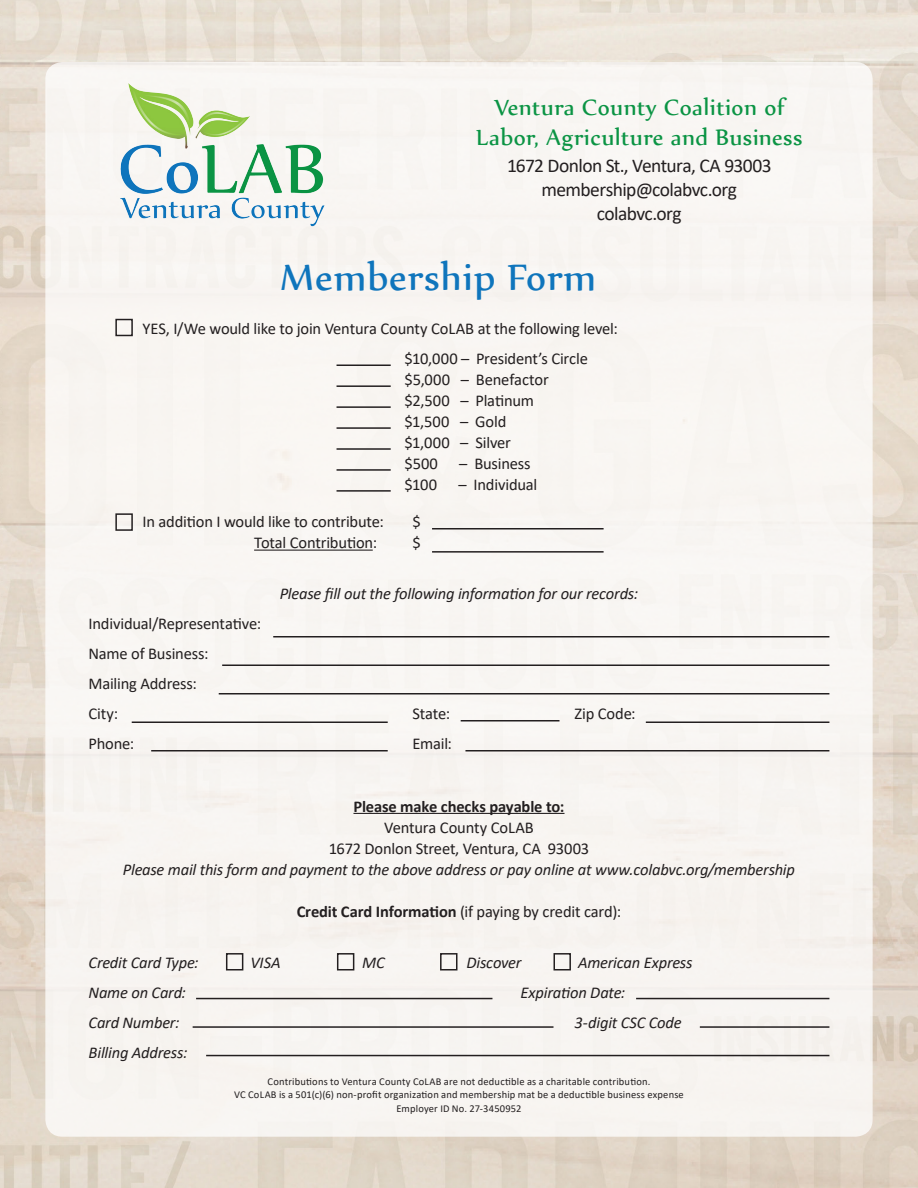
<style>
.page{position:relative;width:918px;height:1188px;background:#fff}
.page>*{position:absolute;margin:0;border:0;box-sizing:border-box;transform-origin:0 0}
.t1{font:45px "Nyala";letter-spacing:.02em;color:#0f75bc}
.t2{font:27px "Nyala";letter-spacing:.02em;color:#0b9444}
.t3{font:19.5px "Calibri";letter-spacing:-.035em;color:#231f20}
.t4{font:16.5px "Calibri";letter-spacing:-.01em;color:#231f20}
.t5{font:italic 16.5px "Calibri";letter-spacing:-.015em;color:#231f20}
.t6{font:700 16.5px "Calibri";letter-spacing:-.01em;color:#231f20}
.t7{font:10.5px "Calibri";letter-spacing:.015em;color:#231f20}
.s1{font-weight:700}
</style>
<div class="page">
<img style="left:0;top:0;width:918px;height:1188px">
<div style="left:45px;top:62px;width:828px;height:1075px;background:#f8f5f2;border-radius:17px"></div>
<img style="left:120px;top:83px;width:205px;height:144px">
<div style="left:115px;top:319px;width:18px;height:17px;border:2px solid #231f20"></div>
<hr style="left:337px;top:365px;width:54px;height:1px;background:#231f20">
<hr style="left:337px;top:385px;width:54px;height:2px;background:#231f20">
<hr style="left:337px;top:427px;width:54px;height:2px;background:#231f20">
<hr style="left:337px;top:469px;width:54px;height:2px;background:#231f20">
<hr style="left:337px;top:406px;width:54px;height:2px;background:#231f20">
<hr style="left:337px;top:448px;width:54px;height:2px;background:#231f20">
<hr style="left:337px;top:490px;width:54px;height:2px;background:#231f20">
<hr style="left:254px;top:550px;width:119px;height:1px;background:#231f20">
<div style="left:115px;top:513px;width:18px;height:18px;border:2px solid #231f20"></div>
<hr style="left:432px;top:528px;width:172px;height:2px;background:#231f20">
<hr style="left:432px;top:551px;width:172px;height:2px;background:#231f20">
<hr style="left:353px;top:813px;width:212px;height:1px;background:#231f20">
<hr style="left:273px;top:636px;width:556px;height:2px;background:#231f20">
<hr style="left:222px;top:665px;width:607px;height:1px;background:#231f20">
<hr style="left:219px;top:693px;width:610px;height:2px;background:#231f20">
<hr style="left:132px;top:722px;width:256px;height:1px;background:#231f20">
<hr style="left:646px;top:722px;width:183px;height:1px;background:#231f20">
<hr style="left:461px;top:720px;width:98px;height:2px;background:#231f20">
<hr style="left:151px;top:750px;width:237px;height:2px;background:#231f20">
<hr style="left:465px;top:750px;width:364px;height:2px;background:#231f20">
<div style="left:226px;top:953px;width:17px;height:17px;border:2px solid #231f20"></div>
<div style="left:337px;top:953px;width:17px;height:17px;border:2px solid #231f20"></div>
<div style="left:440px;top:953px;width:18px;height:17px;border:2px solid #231f20"></div>
<div style="left:554px;top:953px;width:17px;height:17px;border:2px solid #231f20"></div>
<hr style="left:196px;top:998px;width:296px;height:1px;background:#231f20">
<hr style="left:193px;top:1026px;width:361px;height:2px;background:#231f20">
<hr style="left:206px;top:1055px;width:623px;height:1px;background:#231f20">
<hr style="left:636px;top:998px;width:193px;height:1px;background:#231f20">
<hr style="left:700px;top:1026px;width:129px;height:2px;background:#231f20">
<p class="t2" style="left:494px;top:91px;width:291px">Ventura County Coalition of</p>
<p class="t2" style="left:476px;top:121px;width:328px">Labor, Agriculture and Business</p>
<p class="t3" style="left:507px;top:152px;width:266px">1672 Donlon St., Ventura, CA 93003</p>
<p class="t3" style="left:542px;top:176px;width:197px">membership@colabvc.org</p>
<p class="t3" style="left:597px;top:200px;width:86px">colabvc.org</p>
<p class="t1" style="left:281px;top:249px;width:317px">Membership Form</p>
<p class="t4" style="left:143px;top:317px;width:477px">YES, I/We would like to join Ventura County CoLAB at the following level:</p>
<p class="t4" style="left:405px;top:347px;width:185px">$10,000 – President’s Circle</p>
<p class="t4" style="left:405px;top:368px;width:146px">$5,000 – Benefactor</p>
<p class="t4" style="left:405px;top:389px;width:131px">$2,500 – Platinum</p>
<p class="t4" style="left:405px;top:410px;width:103px">$1,500 – Gold</p>
<p class="t4" style="left:405px;top:431px;width:108px">$1,000 – Silver</p>
<p class="t4" style="left:405px;top:452px;width:35px">$500</p>
<p class="t4" style="left:459px;top:452px;width:73px">– Business</p>
<p class="t4" style="left:405px;top:473px;width:34px">$100</p>
<p class="t4" style="left:458px;top:473px;width:80px">– Individual</p>
<p class="t4" style="left:143px;top:510px;width:243px">In addition I would like to contribute:</p>
<p class="t4" style="left:413px;top:510px;width:10px">$</p>
<p class="t4" style="left:254px;top:531px;width:125px">Total Contribution:</p>
<p class="t4" style="left:413px;top:531px;width:10px">$</p>
<p class="t5" style="left:280px;top:582px;width:360px">Please fill out the following information for our records:</p>
<p class="t4" style="left:89px;top:612px;width:174px">Individual/Representative:</p>
<p class="t4" style="left:89px;top:642px;width:121px">Name of Business:</p>
<p class="t4" style="left:89px;top:672px;width:110px">Mailing Address:</p>
<p class="t4" style="left:89px;top:702px;width:31px">City:</p>
<p class="t4" style="left:413px;top:702px;width:39px">State:</p>
<p class="t4" style="left:575px;top:702px;width:63px">Zip Code:</p>
<p class="t4" style="left:89px;top:732px;width:47px">Phone:</p>
<p class="t4" style="left:413px;top:732px;width:41px">Email:</p>
<p class="t6" style="left:353px;top:794px;width:213px">Please make checks payable to:</p>
<p class="t4" style="left:384px;top:816px;width:151px">Ventura County CoLAB</p>
<p class="t4" style="left:329px;top:837px;width:262px">1672 Donlon Street, Ventura, CA 93003</p>
<p class="t5" style="left:123px;top:858px;width:674px">Please mail this form and payment to the above address or pay online at www.colabvc.org/membership</p>
<p class="t4" style="left:297px;top:900px;width:326px"><span class="s1">Credit Card Information</span> (if paying by credit card):</p>
<p class="t5" style="left:89px;top:951px;width:112px">Credit Card Type:</p>
<p class="t5" style="left:251px;top:951px;width:32px">VISA</p>
<p class="t5" style="left:362px;top:951px;width:24px">MC</p>
<p class="t5" style="left:467px;top:951px;width:56px">Discover</p>
<p class="t5" style="left:578px;top:951px;width:116px">American Express</p>
<p class="t5" style="left:89px;top:981px;width:99px">Name on Card:</p>
<p class="t5" style="left:521px;top:981px;width:106px">Expiration Date:</p>
<p class="t5" style="left:89px;top:1011px;width:93px">Card Number:</p>
<p class="t5" style="left:575px;top:1011px;width:109px">3-digit CSC Code</p>
<p class="t5" style="left:89px;top:1041px;width:100px">Billing Address:</p>
<p class="t7" style="left:268px;top:1074px;width:384px">Contributions to Ventura County CoLAB are not deductible as a charitable contribution.</p>
<p class="t7" style="left:234px;top:1087px;width:451px">VC CoLAB is a 501(c)(6) non-profit organization and membership mat be a deductible business expense</p>
<p class="t7" style="left:396px;top:1101px;width:127px">Employer ID No. 27-3450952</p>
</div>
